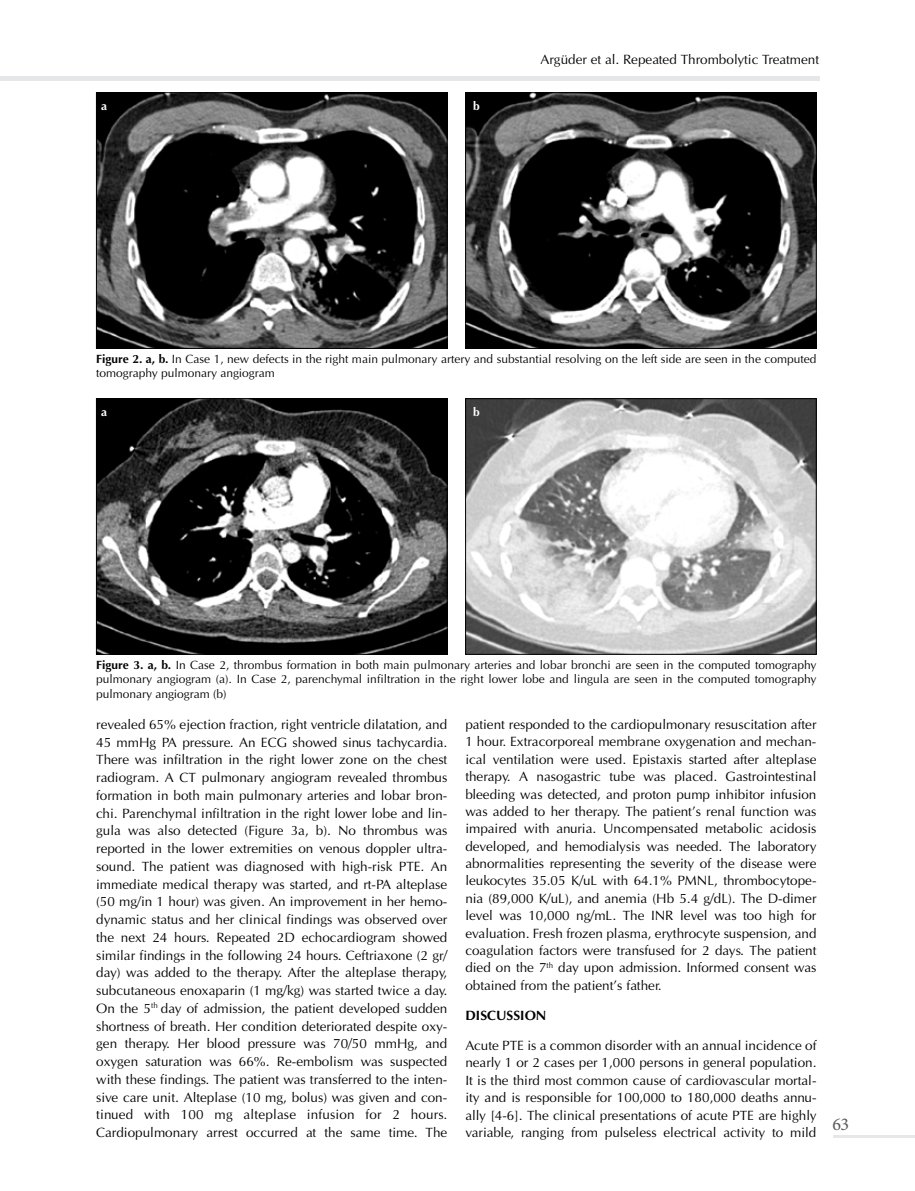
<style>
.page{position:relative;width:915px;height:1191px;background:#fff}
.page>*{position:absolute;margin:0;border:0;box-sizing:border-box;transform-origin:0 0}
.t1{font:18px "Minion Pro";color:#58595b}
.t2{font:13.5px/17.7px "Optima Normal Tr";color:#000;text-align:justify}
.t3{font:13.5px "Optima Bold Tr";color:#000}
.t4{font:12px/14.4px "Optima Normal Tr";color:#000}
.t5{font:12px "Optima Bold Tr";color:#fff}
.s1{font-family:"Optima Bold Tr"}
</style>
<div class="page">
<img style="left:98px;top:94px;width:347px;height:253px">
<div style="left:96px;top:92px;width:351px;height:257px;border:1px solid #000"></div>
<img style="left:467px;top:94px;width:347px;height:253px">
<div style="left:465px;top:92px;width:351px;height:257px;border:1px solid #000"></div>
<img style="left:98px;top:400px;width:347px;height:252px">
<div style="left:96px;top:398px;width:351px;height:256px;border:1px solid #000"></div>
<img style="left:467px;top:400px;width:347px;height:252px">
<div style="left:465px;top:398px;width:351px;height:256px;border:1px solid #000"></div>
<hr style="left:0;top:77px;width:819px;height:4px;background:#e6e7e8">
<hr style="left:833px;top:1135px;width:81px;height:3px;background:#e6e7e8">
<p class="t5" style="left:101px;top:98px;width:7px">a</p>
<p class="t5" style="left:473px;top:98px;width:8px">b</p>
<p class="t2" style="left:540px;top:51px;width:280px">Argüder et al. Repeated Thrombolytic Treatment</p>
<p class="t4" style="left:96px;top:351px;width:721px"><span class="s1">Figure 2. a, b.</span> In Case 1, new defects in the right main pulmonary artery and substantial resolving on the left side are seen in the computed tomography pulmonary angiogram</p>
<p class="t5" style="left:101px;top:404px;width:7px">a</p>
<p class="t5" style="left:473px;top:404px;width:8px">b</p>
<p class="t4" style="left:96px;top:657px;width:721px;text-align:justify"><span class="s1">Figure 3. a, b.</span> In Case 2, thrombus formation in both main pulmonary arteries and lobar bronchi are seen in the computed tomography pulmonary angiogram (a). In Case 2, parenchymal infiltration in the right lower lobe and lingula are seen in the computed tomography pulmonary angiogram (b)</p>
<p class="t2" style="left:96px;top:715px;width:352px">revealed 65% ejection fraction, right ventricle dilatation, and 45 mmHg PA pressure. An ECG showed sinus tachycardia.<br>There was infiltration in the right lower zone on the chest radiogram. A CT pulmonary angiogram revealed thrombus formation in both main pulmonary arteries and lobar bron&shy;chi. Parenchymal infiltration in the right lower lobe and lin&shy;gula was also detected (Figure 3a, b). No thrombus was reported in the lower extremities on venous doppler ultra&shy;sound. The patient was diagnosed with high-risk PTE. An immediate medical therapy was started, and rt-PA alteplase (50 mg/in 1 hour) was given. An improvement in her hemo&shy;dynamic status and her clinical findings was observed over the next 24 hours. Repeated 2D echocardiogram showed similar findings in the following 24 hours. Ceftriaxone (2 gr/ day) was added to the therapy. After the alteplase therapy, subcutaneous enoxaparin (1 mg/kg) was started twice a day.<br>On the 5<sup>th</sup> day of admission, the patient developed sudden shortness of breath. Her condition deteriorated despite oxy&shy;gen therapy. Her blood pressure was 70/50 mmHg, and oxygen saturation was 66%. Re-embolism was suspected with these findings. The patient was transferred to the inten&shy;sive care unit. Alteplase (10 mg, bolus) was given and con&shy;tinued with 100 mg alteplase infusion for 2 hours.<br>Cardiopulmonary arrest occurred at the same time. The</p>
<p class="t2" style="left:465px;top:715px;width:352px">patient responded to the cardiopulmonary resuscitation after 1 hour. Extracorporeal membrane oxygenation and mechan&shy;ical ventilation were used. Epistaxis started after alteplase therapy. A nasogastric tube was placed. Gastrointestinal bleeding was detected, and proton pump inhibitor infusion was added to her therapy. The patient’s renal function was impaired with anuria. Uncompensated metabolic acidosis developed, and hemodialysis was needed. The laboratory abnormalities representing the severity of the disease were leukocytes 35.05 K/uL with 64.1% PMNL, thrombocytope&shy;nia (89,000 K/uL), and anemia (Hb 5.4 g/dL). The D-dimer level was 10,000 ng/mL. The INR level was too high for evaluation. Fresh frozen plasma, erythrocyte suspension, and coagulation factors were transfused for 2 days. The patient died on the 7<sup>th</sup> day upon admission. Informed consent was obtained from the patient’s father.</p>
<p class="t3" style="left:465px;top:1007px;width:82px">DISCUSSION</p>
<p class="t2" style="left:465px;top:1036px;width:352px">Acute PTE is a common disorder with an annual incidence of nearly 1 or 2 cases per 1,000 persons in general population.<br>It is the third most common cause of cardiovascular mortal&shy;ity and is responsible for 100,000 to 180,000 deaths annu&shy;ally [4-6]. The clinical presentations of acute PTE are highly variable, ranging from pulseless electrical activity to mild</p>
<h1 class="t1" style="left:832px;top:1112px;width:18px">63</h1>
</div>
